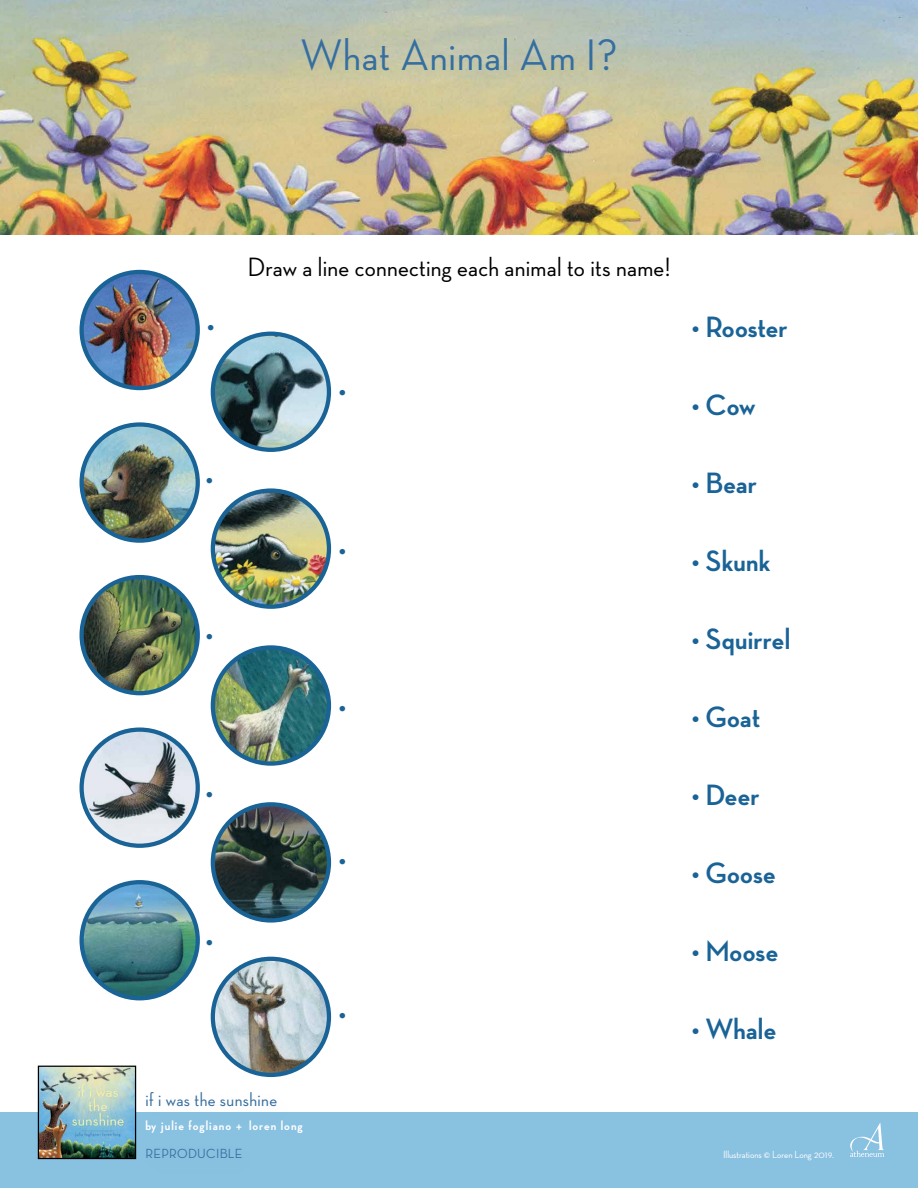
<style>
.page{position:relative;width:918px;height:1188px;background:#fff}
.page>*{position:absolute;margin:0;border:0;box-sizing:border-box;transform-origin:0 0}
.t1{font:500 45px "Neutraface Display";letter-spacing:.02em;color:#356e9f}
.t2{font:700 30px "Neutraface Display";letter-spacing:.01em;color:#1a6397}
.t3{font:700 28.35px "Neutraface Display";color:#1a6397}
.t4{font:500 27px "Neutraface Display";letter-spacing:.01em;color:#000}
.t5{font:500 19.5px "Neutraface Display";letter-spacing:.02em;color:#356e9f}
.t6{font:700 13.5px "Neutraface Display";letter-spacing:.075em;color:#fff}
.t7{font:500 13.5px "Neutraface Display";letter-spacing:.02em;color:#356e9f}
.t8{font:500 10.5px "Neutraface Display";color:#fff}
.s1{font-weight:500;font-size:19.5px}
</style>
<div class="page">
<img style="left:0;top:0;width:918px;height:234px">
<div style="left:0;top:1112px;width:918px;height:76px;background:#89c1e1"></div>
<div style="left:134px;top:1082px;width:168px;height:51px;background:#2d76af;opacity:.1"></div>
<svg style="left:850px;top:1123px;width:34px;height:34px"></svg>
<img style="left:40px;top:1068px;width:94px;height:89px">
<div style="left:38px;top:1066px;width:98px;height:93px;border:1px solid #000"></div>
<div style="left:290px;top:26px;width:352px;height:71px;background:#2d76af;opacity:.1"></div>
<img style="left:82px;top:272px;width:116px;height:116px;border-radius:58px">
<div style="left:79px;top:270px;width:121px;height:120px;border:4px solid #1a6397;border-radius:50%"></div>
<img style="left:82px;top:425px;width:116px;height:116px;border-radius:58px">
<div style="left:79px;top:422px;width:121px;height:121px;border:4px solid #1a6397;border-radius:50%"></div>
<img style="left:82px;top:577px;width:116px;height:116px;border-radius:58px">
<div style="left:79px;top:575px;width:121px;height:120px;border:4px solid #1a6397;border-radius:50%"></div>
<img style="left:82px;top:730px;width:116px;height:116px;border-radius:58px">
<div style="left:79px;top:727px;width:121px;height:121px;border:4px solid #1a6397;border-radius:50%"></div>
<img style="left:82px;top:883px;width:115px;height:115px">
<div style="left:79px;top:880px;width:121px;height:120px;border:4px solid #1a6397;border-radius:50%"></div>
<img style="left:213px;top:334px;width:116px;height:116px;border-radius:58px">
<div style="left:211px;top:332px;width:120px;height:120px;border:4px solid #1a6397;border-radius:50%"></div>
<img style="left:213px;top:491px;width:116px;height:116px;border-radius:58px">
<div style="left:211px;top:488px;width:120px;height:121px;border:4px solid #1a6397;border-radius:50%"></div>
<img style="left:213px;top:647px;width:116px;height:117px;border-radius:58px">
<div style="left:211px;top:645px;width:120px;height:121px;border:4px solid #1a6397;border-radius:50%"></div>
<img style="left:213px;top:804px;width:116px;height:116px;border-radius:58px">
<div style="left:211px;top:802px;width:120px;height:121px;border:4px solid #1a6397;border-radius:50%"></div>
<img style="left:213px;top:959px;width:116px;height:116px;border-radius:58px">
<div style="left:211px;top:957px;width:120px;height:120px;border:4px solid #1a6397;border-radius:50%"></div>
<h1 class="t1" style="left:300px;top:30px;width:319px">What Animal Am I?</h1>
<p class="t3" style="left:207px;top:309px;width:9px">•</p>
<p class="t3" style="left:206px;top:463px;width:9px">•</p>
<p class="t3" style="left:206px;top:619px;width:9px">•</p>
<p class="t3" style="left:206px;top:776px;width:9px">•</p>
<p class="t3" style="left:206px;top:925px;width:9px">•</p>
<p class="t4" style="left:248px;top:252px;width:424px">Draw a line connecting each animal to its name!</p>
<p class="t3" style="left:339px;top:374px;width:9px">•</p>
<p class="t3" style="left:339px;top:533px;width:9px">•</p>
<p class="t3" style="left:339px;top:691px;width:9px">•</p>
<p class="t3" style="left:339px;top:843px;width:9px">•</p>
<p class="t3" style="left:339px;top:998px;width:9px">•</p>
<p class="t5" style="left:146px;top:1089px;width:133px">if i was the sunshine</p>
<p class="t6" style="left:146px;top:1118px;width:159px">by julie fogliano <span class="s1">+</span> loren long</p>
<p class="t7" style="left:146px;top:1146px;width:98px">REPRODUCIBLE</p>
<p class="t2" style="left:692px;top:310px;width:97px">• Rooster</p>
<p class="t2" style="left:692px;top:388px;width:65px">• Cow</p>
<p class="t2" style="left:692px;top:466px;width:67px">• Bear</p>
<p class="t2" style="left:692px;top:544px;width:80px">• Skunk</p>
<p class="t2" style="left:692px;top:622px;width:100px">• Squirrel</p>
<p class="t2" style="left:692px;top:700px;width:70px">• Goat</p>
<p class="t2" style="left:692px;top:778px;width:69px">• Deer</p>
<p class="t2" style="left:692px;top:856px;width:86px">• Goose</p>
<p class="t2" style="left:692px;top:934px;width:88px">• Moose</p>
<p class="t2" style="left:692px;top:1012px;width:86px">• Whale</p>
<p class="t8" style="left:723px;top:1149px;width:112px">Illustrations © Loren Long 2019.</p>
</div>
